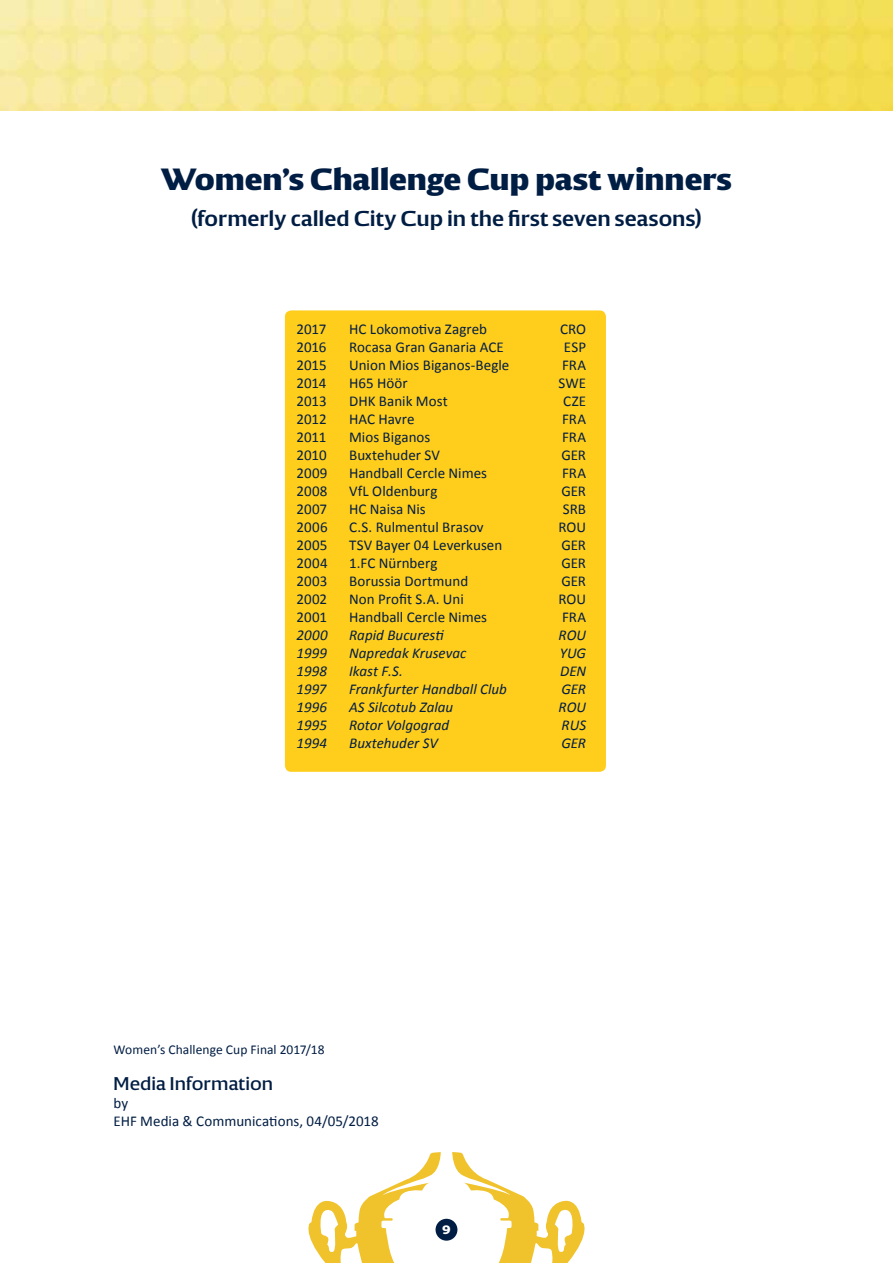
<style>
.page{position:relative;width:893px;height:1263px;background:#fff}
.page>*{position:absolute;margin:0;border:0;box-sizing:border-box;transform-origin:0 0}
.t1{font:800 30px "EHF";letter-spacing:-.005em;color:#001d43}
.t2{font:600 21px "EHF";color:#001d43}
.t3{font:18px "EHF";color:#001d43}
.t4{font:15px/18px "Calibri";color:#001d43}
.t5{font:italic 15px "Calibri";color:#001d43}
.t6{font:13.5px "Calibri";letter-spacing:.005em;color:#001d43}
.t7{font:800 12px "EHF";color:#fff}
</style>
<div class="page">
<svg style="left:308px;top:1152px;width:133px;height:111px"></svg>
<svg style="left:452px;top:1152px;width:133px;height:111px"></svg>
<div style="left:436px;top:1219px;width:21px;height:22px;background:#001d43;border-radius:50%"></div>
<img style="left:0;top:0;width:893px;height:111px">
<div style="left:285px;top:310px;width:321px;height:462px;background:#ffcd1c;border-radius:6px"></div>
<h1 class="t1" style="left:161px;top:162px;width:572px">Women’s Challenge Cup past winners</h1>
<h2 class="t2" style="left:190px;top:206px;width:514px">(formerly called City Cup in the first seven seasons)</h2>
<p class="t4" style="left:297px;top:320px;width:31px">2017</p>
<p class="t4" style="left:349px;top:320px;width:140px">HC Lokomotiva Zagreb</p>
<p class="t4" style="left:560px;top:320px;width:28px">CRO</p>
<p class="t4" style="left:297px;top:338px;width:31px">2016</p>
<p class="t4" style="left:349px;top:338px;width:156px">Rocasa Gran Ganaria ACE</p>
<p class="t4" style="left:564px;top:338px;width:24px">ESP</p>
<p class="t4" style="left:297px;top:356px;width:32px">2015</p>
<p class="t4" style="left:349px;top:356px;width:162px">Union Mios Biganos-Begle</p>
<p class="t4" style="left:562px;top:356px;width:26px">FRA</p>
<p class="t4" style="left:297px;top:374px;width:31px">2014</p>
<p class="t4" style="left:349px;top:374px;width:60px">H65 Höör</p>
<p class="t4" style="left:558px;top:374px;width:29px">SWE</p>
<p class="t4" style="left:297px;top:392px;width:32px">2013</p>
<p class="t4" style="left:349px;top:392px;width:100px">DHK Banik Most</p>
<p class="t4" style="left:563px;top:392px;width:24px">CZE</p>
<p class="t4" style="left:297px;top:410px;width:32px">2012</p>
<p class="t4" style="left:349px;top:410px;width:67px">HAC Havre</p>
<p class="t4" style="left:562px;top:410px;width:26px">FRA</p>
<p class="t4" style="left:297px;top:428px;width:31px">2011</p>
<p class="t4" style="left:349px;top:428px;width:83px">Mios Biganos</p>
<p class="t4" style="left:562px;top:428px;width:26px">FRA</p>
<p class="t4" style="left:297px;top:446px;width:32px">2010</p>
<p class="t4" style="left:349px;top:446px;width:92px">Buxtehuder SV</p>
<p class="t4" style="left:561px;top:446px;width:26px">GER</p>
<p class="t4" style="left:297px;top:464px;width:32px">2009</p>
<p class="t4" style="left:349px;top:464px;width:139px">Handball Cercle Nimes</p>
<p class="t4" style="left:562px;top:464px;width:26px">FRA</p>
<p class="t4" style="left:297px;top:482px;width:32px">2008</p>
<p class="t4" style="left:349px;top:482px;width:90px">VfL Oldenburg</p>
<p class="t4" style="left:561px;top:482px;width:26px">GER</p>
<p class="t4" style="left:297px;top:500px;width:32px">2007</p>
<p class="t4" style="left:349px;top:500px;width:78px">HC Naisa Nis</p>
<p class="t4" style="left:563px;top:500px;width:25px">SRB</p>
<p class="t4" style="left:297px;top:518px;width:33px">2006</p>
<p class="t4" style="left:349px;top:518px;width:136px">C.S. Rulmentul Brasov</p>
<p class="t4" style="left:558px;top:518px;width:29px">ROU</p>
<p class="t4" style="left:297px;top:536px;width:32px">2005</p>
<p class="t4" style="left:349px;top:536px;width:155px">TSV Bayer 04 Leverkusen</p>
<p class="t4" style="left:561px;top:536px;width:26px">GER</p>
<p class="t4" style="left:297px;top:554px;width:33px">2004</p>
<p class="t4" style="left:349px;top:554px;width:90px">1.FC Nürnberg</p>
<p class="t4" style="left:561px;top:554px;width:26px">GER</p>
<p class="t4" style="left:297px;top:572px;width:32px">2003</p>
<p class="t4" style="left:349px;top:572px;width:121px">Borussia Dortmund</p>
<p class="t4" style="left:561px;top:572px;width:26px">GER</p>
<p class="t4" style="left:297px;top:590px;width:32px">2002</p>
<p class="t4" style="left:349px;top:590px;width:116px">Non Profit S.A. Uni</p>
<p class="t4" style="left:558px;top:590px;width:29px">ROU</p>
<p class="t4" style="left:297px;top:608px;width:32px">2001</p>
<p class="t4" style="left:349px;top:608px;width:139px">Handball Cercle Nimes</p>
<p class="t4" style="left:562px;top:608px;width:26px">FRA</p>
<p class="t5" style="left:297px;top:625px;width:33px">2000</p>
<p class="t5" style="left:349px;top:625px;width:96px">Rapid Bucuresti</p>
<p class="t5" style="left:558px;top:625px;width:29px">ROU</p>
<p class="t5" style="left:297px;top:643px;width:32px">1999</p>
<p class="t5" style="left:349px;top:643px;width:119px">Napredak Krusevac</p>
<p class="t5" style="left:560px;top:643px;width:28px">YUG</p>
<p class="t5" style="left:297px;top:661px;width:32px">1998</p>
<p class="t5" style="left:349px;top:661px;width:55px">Ikast F.S.</p>
<p class="t5" style="left:560px;top:661px;width:28px">DEN</p>
<p class="t5" style="left:297px;top:679px;width:31px">1997</p>
<p class="t5" style="left:349px;top:679px;width:159px">Frankfurter Handball Club</p>
<p class="t5" style="left:561px;top:679px;width:26px">GER</p>
<p class="t5" style="left:297px;top:697px;width:32px">1996</p>
<p class="t5" style="left:349px;top:697px;width:106px">AS Silcotub Zalau</p>
<p class="t5" style="left:558px;top:697px;width:29px">ROU</p>
<p class="t5" style="left:297px;top:715px;width:32px">1995</p>
<p class="t5" style="left:349px;top:715px;width:102px">Rotor Volgograd</p>
<p class="t5" style="left:562px;top:715px;width:26px">RUS</p>
<p class="t5" style="left:297px;top:733px;width:32px">1994</p>
<p class="t5" style="left:349px;top:733px;width:90px">Buxtehuder SV</p>
<p class="t5" style="left:561px;top:733px;width:26px">GER</p>
<p class="t6" style="left:114px;top:1041px;width:213px">Women’s Challenge Cup Final 2017/18</p>
<p class="t3" style="left:114px;top:1073px;width:161px">Media Information</p>
<p class="t4" style="left:114px;top:1094px;width:267px">by<br>EHF Media &amp; Communications, 04/05/2018</p>
<p class="t7" style="left:442px;top:1223px;width:10px">9</p>
</div>
